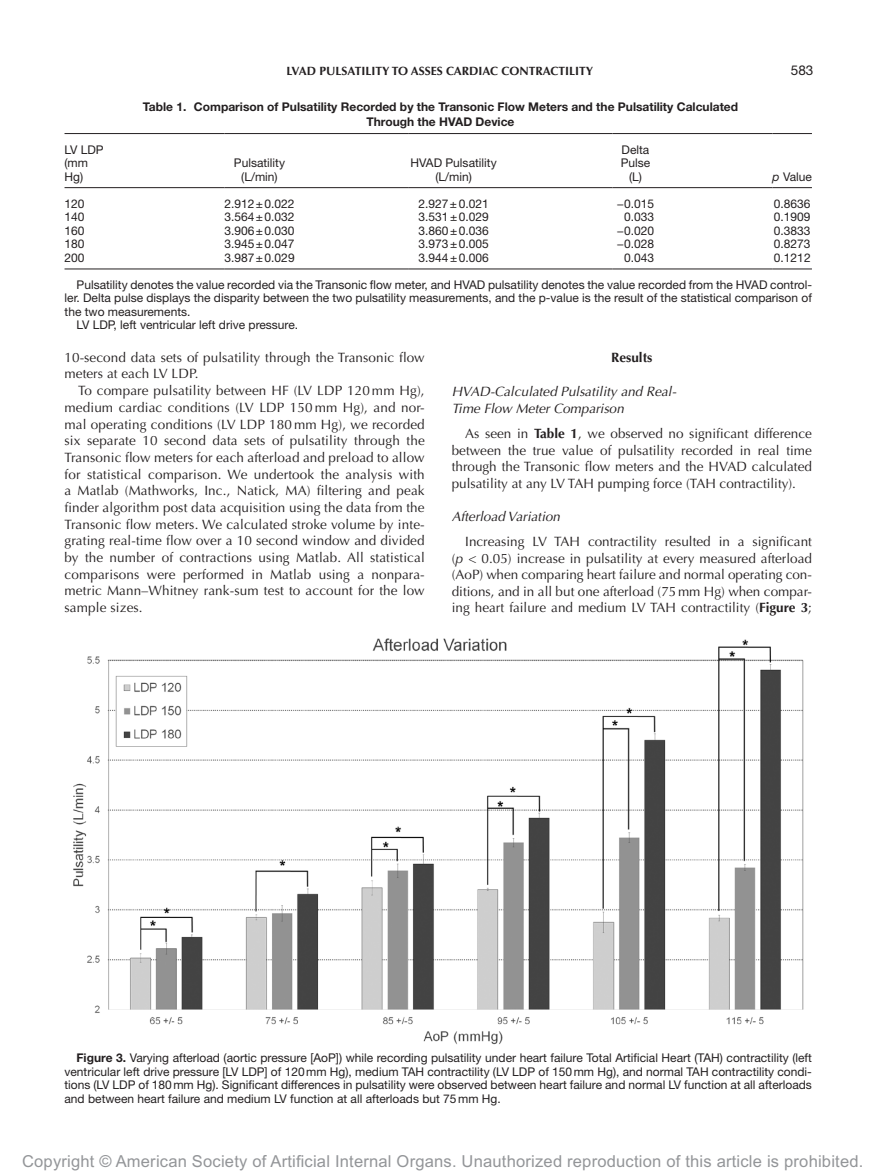
<style>
.page{position:relative;width:878px;height:1175px;background:#fff}
.page>*{position:absolute;margin:0;border:0;box-sizing:border-box;transform-origin:0 0}
.t1{font:16.5px "Arial MT Std";letter-spacing:.015em;color:#939598}
.t2{font:13.5px/16.6px "Optima";color:#231f20;text-align:justify}
.t3{font:italic 13.5px/16.5px "Optima";color:#231f20}
.t4{font:700 13.5px "Optima";color:#231f20}
.t5{font:13.5px "Helvetica Neue";color:#231f20}
.t6{font:12px/13.5px "Helvetica Neue";color:#231f20;text-align:center}
.t7{font:700 12px/15px "Helvetica Neue";color:#231f20;text-align:center}
.t8{font:700 12px "Optima";color:#231f20}
.s1{font-style:italic}
.s2{font-weight:700}
</style>
<div class="page">
<hr style="left:224px;top:133px;width:185px;height:1px;background:#231f20">
<hr style="left:409px;top:133px;width:203px;height:1px;background:#231f20">
<hr style="left:612px;top:133px;width:160px;height:1px;background:#231f20">
<hr style="left:772px;top:133px;width:40px;height:1px;background:#231f20">
<hr style="left:64px;top:133px;width:160px;height:1px;background:#231f20">
<hr style="left:64px;top:187px;width:160px;height:1px;background:#231f20">
<hr style="left:224px;top:187px;width:185px;height:1px;background:#231f20">
<hr style="left:409px;top:187px;width:203px;height:1px;background:#231f20">
<hr style="left:612px;top:187px;width:160px;height:1px;background:#231f20">
<hr style="left:772px;top:187px;width:40px;height:1px;background:#231f20">
<hr style="left:64px;top:268px;width:160px;height:1px;background:#231f20">
<hr style="left:224px;top:268px;width:185px;height:1px;background:#231f20">
<hr style="left:409px;top:268px;width:203px;height:1px;background:#231f20">
<hr style="left:612px;top:268px;width:160px;height:1px;background:#231f20">
<hr style="left:772px;top:268px;width:40px;height:1px;background:#231f20">
<img style="left:73px;top:638px;width:730px;height:406px">
<p class="t8" style="left:286px;top:64px;width:308px">LVAD PULSATILITY TO ASSES CARDIAC CONTRACTILITY</p>
<p class="t5" style="left:790px;top:62px;width:24px">583</p>
<p class="t6" style="left:64px;top:142px;width:41px;text-align:left">LV LDP (mm<br>Hg)</p>
<p class="t7" style="left:143px;top:99px;width:596px">Table 1. Comparison of Pulsatility Recorded by the Transonic Flow Meters and the Pulsatility Calculated<br>Through the HVAD Device</p>
<p class="t6" style="left:234px;top:156px;width:53px">Pulsatility (L/min)</p>
<p class="t6" style="left:410px;top:156px;width:88px">HVAD Pulsatility (L/min)</p>
<p class="t6" style="left:620px;top:142px;width:31px">Delta<br>Pulse (L)</p>
<p class="t6" style="left:772px;top:169px;width:41px"><span class="s1">p</span> Value</p>
<p class="t6" style="left:64px;top:196px;width:22px">120</p>
<p class="t6" style="left:224px;top:196px;width:72px">2.912±0.022</p>
<p class="t6" style="left:418px;top:196px;width:72px">2.927±0.021</p>
<p class="t6" style="left:616px;top:196px;width:39px">−0.015</p>
<p class="t6" style="left:773px;top:196px;width:38px">0.8636</p>
<p class="t6" style="left:64px;top:210px;width:22px">140</p>
<p class="t6" style="left:224px;top:210px;width:72px">3.564±0.032</p>
<p class="t6" style="left:418px;top:210px;width:72px">3.531±0.029</p>
<p class="t6" style="left:624px;top:210px;width:32px">0.033</p>
<p class="t6" style="left:773px;top:210px;width:38px">0.1909</p>
<p class="t6" style="left:65px;top:223px;width:22px">160</p>
<p class="t6" style="left:224px;top:223px;width:72px">3.906±0.030</p>
<p class="t6" style="left:418px;top:223px;width:72px">3.860±0.036</p>
<p class="t6" style="left:617px;top:223px;width:39px">−0.020</p>
<p class="t6" style="left:774px;top:223px;width:38px">0.3833</p>
<p class="t6" style="left:65px;top:237px;width:22px">180</p>
<p class="t6" style="left:224px;top:237px;width:72px">3.945±0.047</p>
<p class="t6" style="left:418px;top:237px;width:72px">3.973±0.005</p>
<p class="t6" style="left:617px;top:237px;width:39px">−0.028</p>
<p class="t6" style="left:774px;top:237px;width:38px">0.8273</p>
<p class="t6" style="left:65px;top:251px;width:22px">200</p>
<p class="t6" style="left:224px;top:251px;width:72px">3.987±0.029</p>
<p class="t6" style="left:418px;top:251px;width:72px">3.944±0.006</p>
<p class="t6" style="left:624px;top:251px;width:32px">0.043</p>
<p class="t6" style="left:774px;top:251px;width:38px">0.1212</p>
<p class="t6" style="left:77px;top:278px;width:737px">Pulsatility denotes the value recorded via the Transonic flow meter, and HVAD pulsatility denotes the value recorded from the HVAD control-</p>
<p class="t6" style="left:65px;top:291px;width:748px">ler. Delta pulse displays the disparity between the two pulsatility measurements, and the p-value is the result of the statistical comparison of</p>
<p class="t6" style="left:65px;top:305px;width:127px">the two measurements.</p>
<p class="t6" style="left:77px;top:318px;width:223px">LV LDP, left ventricular left drive pressure.</p>
<p class="t2" style="left:65px;top:349px;width:361px">10-second data sets of pulsatility through the Transonic flow meters at each LV LDP.</p>
<p class="t2" style="left:65px;top:382px;width:362px;text-indent:14px">To compare pulsatility between HF (LV LDP 120 mm Hg), medium cardiac conditions (LV LDP 150 mm Hg), and nor&shy;mal operating conditions (LV LDP 180 mm Hg), we recorded six separate 10 second data sets of pulsatility through the Transonic flow meters for each afterload and preload to allow for statistical comparison. We undertook the analysis with a Matlab (Mathworks, Inc., Natick, MA) filtering and peak finder algorithm post data acquisition using the data from the Transonic flow meters. We calculated stroke volume by inte&shy;grating real-time flow over a 10 second window and divided by the number of contractions using Matlab. All statistical comparisons were performed in Matlab using a nonpara&shy;metric Mann–Whitney rank-sum test to account for the low sample sizes.</p>
<p class="t4" style="left:611px;top:349px;width:43px">Results</p>
<p class="t3" style="left:452px;top:383px;width:226px">HVAD-Calculated Pulsatility and Real-<br>Time Flow Meter Comparison</p>
<p class="t2" style="left:452px;top:425px;width:362px;text-indent:14px">As seen in <span class="s2">Table 1</span>, we observed no significant difference between the true value of pulsatility recorded in real time through the Transonic flow meters and the HVAD calculated pulsatility at any LV TAH pumping force (TAH contractility).</p>
<p class="t3" style="left:452px;top:508px;width:110px">Afterload Variation</p>
<p class="t2" style="left:452px;top:533px;width:362px;text-indent:14px">Increasing LV TAH contractility resulted in a significant (<span class="s1">p</span> &lt; 0.05) increase in pulsatility at every measured afterload (AoP) when comparing heart failure and normal operating con&shy;ditions, and in all but one afterload (75mm Hg) when compar&shy;ing heart failure and medium LV TAH contractility (<span class="s2">Figure 3</span>;</p>
<p class="t6" style="left:64px;top:1051px;width:749px;text-align:justify;text-indent:12px"><span class="s2">Figure 3.</span> Varying afterload (aortic pressure [AoP]) while recording pulsatility under heart failure Total Artificial Heart (TAH) contractility (left ventricular left drive pressure [LV LDP] of 120mm Hg), medium TAH contractility (LV LDP of 150mm Hg), and normal TAH contractility condi&shy;tions (LV LDP of 180mm Hg). Significant differences in pulsatility were observed between heart failure and normal LV function at all afterloads and between heart failure and medium LV function at all afterloads but 75mm Hg.</p>
<p class="t1" style="left:22px;top:1152px;width:842px">Copyright © American Society of Artificial Internal Organs. Unauthorized reproduction of this article is prohibited.</p>
</div>
